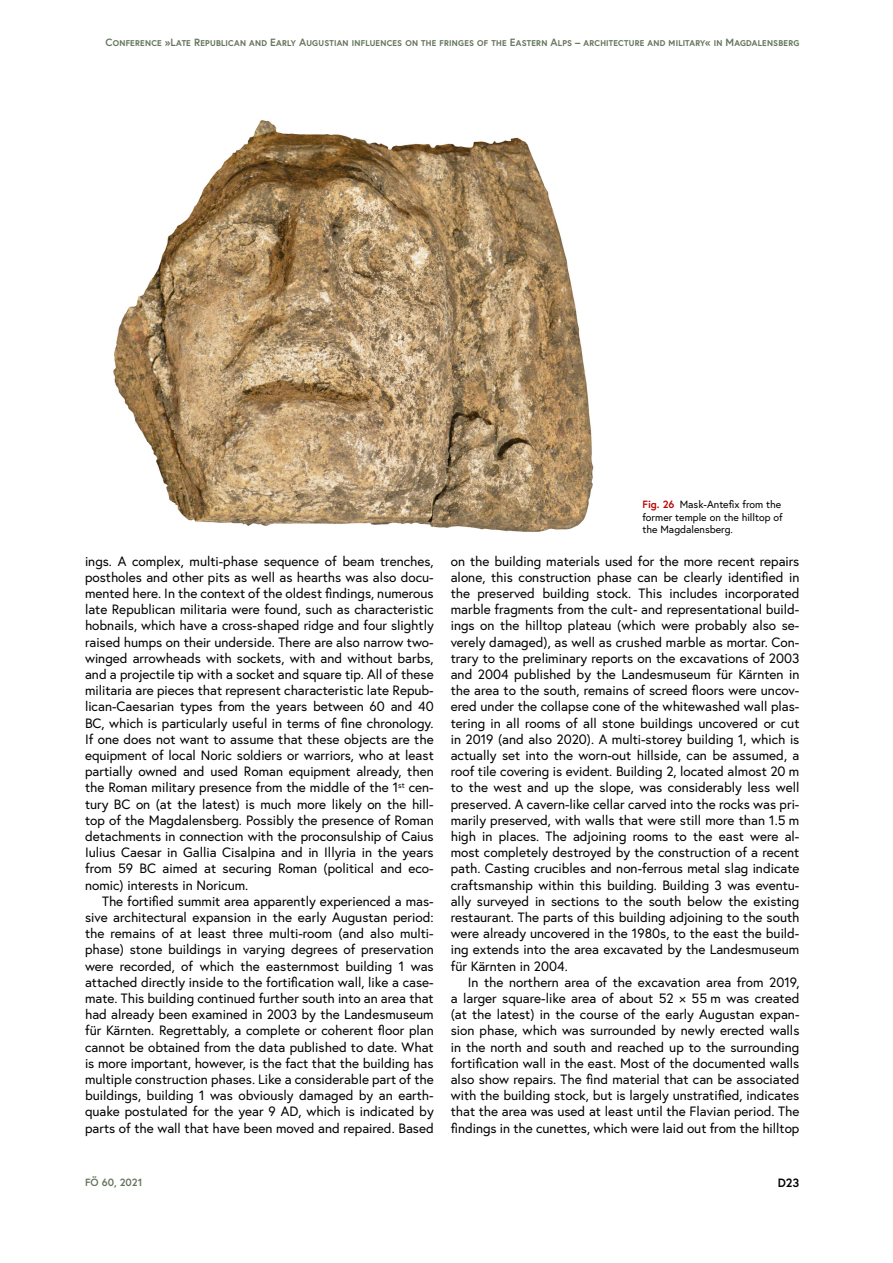
<style>
.page{position:relative;width:893px;height:1263px;background:#fff}
.page>*{position:absolute;margin:0;border:0;box-sizing:border-box;transform-origin:0 0}
.t1{font:13.5px/16.2px "Europa Austria";color:#000;text-align:justify}
.t2{font:700 12px "Europa Austria";color:#000}
.t3{font:700 10.5px "Europa Austria Caps";letter-spacing:.015em;color:#65765e}
.t4{font:10.5px/12.6px "Europa Austria";color:#000}
.t5{font:700 10.5px "Europa Austria";color:#65765e}
.s1{font-weight:700;color:#b70906}
</style>
<div class="page">
<img style="left:113px;top:120px;width:481px;height:412px">
<p class="t3" style="left:106px;top:36px;width:695px">Conference »Late Republican and Early Augustian influences on the fringes of the Eastern Alps – architecture and military« in Magdalensberg</p>
<p class="t1" style="left:85px;top:552px;width:350px">ings. A complex, multi-phase sequence of beam trenches, postholes and other pits as well as hearths was also docu&shy;mented here. In the context of the oldest findings, numerous late Republican militaria were found, such as characteristic hobnails, which have a cross-shaped ridge and four slightly raised humps on their underside. There are also narrow two&shy;winged arrowheads with sockets, with and without barbs, and a projectile tip with a socket and square tip. All of these militaria are pieces that represent characteristic late Repub&shy;lican-Caesarian types from the years between 60 and 40<br>BC, which is particularly useful in terms of fine chronology.<br>If one does not want to assume that these objects are the equipment of local Noric soldiers or warriors, who at least partially owned and used Roman equipment already, then the Roman military presence from the middle of the 1<sup>st</sup> cen&shy;tury BC on (at the latest) is much more likely on the hill&shy;top of the Magdalensberg. Possibly the presence of Roman detachments in connection with the proconsulship of Caius Iulius Caesar in Gallia Cisalpina and in Illyria in the years from 59 BC aimed at securing Roman (political and eco&shy;nomic) interests in Noricum.</p>
<p class="t1" style="left:85px;top:893px;width:350px;text-indent:17px">The fortified summit area apparently experienced a mas&shy;sive architectural expansion in the early Augustan period: the remains of at least three multi-room (and also multi&shy;phase) stone buildings in varying degrees of preservation were recorded, of which the easternmost building 1 was attached directly inside to the fortification wall, like a case&shy;mate. This building continued further south into an area that had already been examined in 2003 by the Landesmuseum für Kärnten. Regrettably, a complete or coherent floor plan cannot be obtained from the data published to date. What is more important, however, is the fact that the building has multiple construction phases. Like a considerable part of the buildings, building 1 was obviously damaged by an earth&shy;quake postulated for the year 9 AD, which is indicated by parts of the wall that have been moved and repaired. Based</p>
<p class="t5" style="left:85px;top:1175px;width:59px">FÖ 60, 2021</p>
<p class="t4" style="left:642px;top:498px;width:142px"><span class="s1">Fig. 26</span> Mask-Antefix from the former temple on the hilltop of the Magdalensberg.</p>
<p class="t1" style="left:451px;top:552px;width:350px">on the building materials used for the more recent repairs alone, this construction phase can be clearly identified in the preserved building stock. This includes incorporated marble fragments from the cult- and representational build&shy;ings on the hilltop plateau (which were probably also se&shy;verely damaged), as well as crushed marble as mortar. Con&shy;trary to the preliminary reports on the excavations of 2003 and 2004 published by the Landesmuseum für Kärnten in the area to the south, remains of screed floors were uncov&shy;ered under the collapse cone of the whitewashed wall plas&shy;tering in all rooms of all stone buildings uncovered or cut in 2019 (and also 2020). A multi-storey building 1, which is actually set into the worn-out hillside, can be assumed, a roof tile covering is evident. Building 2, located almost 20 m to the west and up the slope, was considerably less well preserved. A cavern-like cellar carved into the rocks was pri&shy;marily preserved, with walls that were still more than 1.5 m high in places. The adjoining rooms to the east were al&shy;most completely destroyed by the construction of a recent path. Casting crucibles and non-ferrous metal slag indicate craftsmanship within this building. Building 3 was eventu&shy;ally surveyed in sections to the south below the existing restaurant. The parts of this building adjoining to the south were already uncovered in the 1980s, to the east the build&shy;ing extends into the area excavated by the Landesmuseum für Kärnten in 2004.</p>
<p class="t1" style="left:451px;top:974px;width:350px;text-indent:17px">In the northern area of the excavation area from 2019, a larger square-like area of about 52 × 55 m was created (at the latest) in the course of the early Augustan expan&shy;sion phase, which was surrounded by newly erected walls in the north and south and reached up to the surrounding fortification wall in the east. Most of the documented walls also show repairs. The find material that can be associated with the building stock, but is largely unstratified, indicates that the area was used at least until the Flavian period. The findings in the cunettes, which were laid out from the hilltop</p>
<p class="t2" style="left:778px;top:1175px;width:23px">D23</p>
</div>
